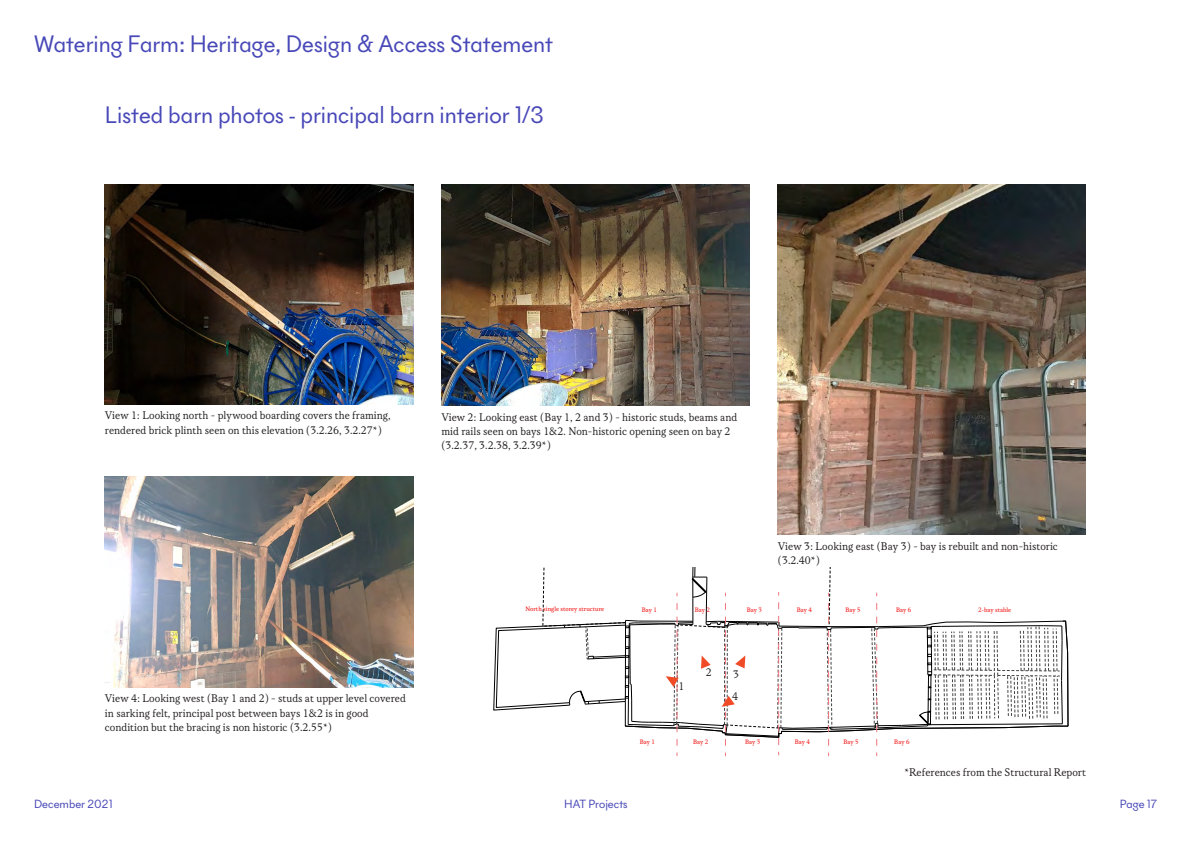
<style>
.page{position:relative;width:1191px;height:842px;background:#fff}
.page>*{position:absolute;margin:0;border:0;box-sizing:border-box;transform-origin:0 0}
.t1{font:24px "New Paris Skyline";color:#4848b8}
.t2{font:12px/14.4px "Korpus A";color:#231f20}
.t3{font:12px "New Paris Skyline";color:#4848b8}
.t4{font:7px "Korpus B";color:#f42727}
</style>
<div class="page">
<svg style="left:493px;top:568px;width:575px;height:188px"></svg>
<img style="left:441px;top:184px;width:308px;height:221px">
<img style="left:105px;top:476px;width:308px;height:211px">
<img style="left:105px;top:184px;width:308px;height:220px">
<img style="left:778px;top:184px;width:307px;height:351px">
<h1 class="t1" style="left:34px;top:29px;width:520px">Watering Farm: Heritage, Design &amp; Access Statement</h1>
<p class="t1" style="left:105px;top:100px;width:441px">Listed barn photos - principal barn interior 1/3</p>
<p class="t2" style="left:105px;top:408px;width:287px">View 1: Looking north - plywood boarding covers the framing, rendered brick plinth seen on this elevation (3.2.26, 3.2.27*)</p>
<p class="t2" style="left:441px;top:409px;width:297px">View 2: Looking east (Bay 1, 2 and 3) - historic studs, beams and mid rails seen on bays 1&amp;2. Non-historic opening seen on bay 2 (3.2.37, 3.2.38, 3.2.39*)</p>
<p class="t2" style="left:778px;top:539px;width:281px">View 3: Looking east (Bay 3) - bay is rebuilt and non-historic (3.2.40*)</p>
<p class="t2" style="left:105px;top:691px;width:302px">View 4: Looking west (Bay 1 and 2) - studs at upper level covered in sarking felt, principal post between bays 1&amp;2 is in good condition but the bracing is non historic (3.2.55*)</p>
<p class="t4" style="left:525px;top:605px;width:80px">North single storey structure</p>
<p class="t4" style="left:641px;top:605px;width:17px">Bay 1</p>
<p class="t4" style="left:695px;top:605px;width:17px">Bay 2</p>
<p class="t4" style="left:747px;top:605px;width:17px">Bay 3</p>
<p class="t4" style="left:796px;top:605px;width:17px">Bay 4</p>
<p class="t4" style="left:845px;top:605px;width:17px">Bay 5</p>
<p class="t4" style="left:896px;top:605px;width:17px">Bay 6</p>
<p class="t4" style="left:978px;top:605px;width:35px">2-bay stable</p>
<p class="t2" style="left:678px;top:679px;width:7px">1</p>
<p class="t2" style="left:706px;top:665px;width:7px">2</p>
<p class="t2" style="left:733px;top:667px;width:7px">3</p>
<p class="t2" style="left:732px;top:688px;width:7px">4</p>
<p class="t4" style="left:640px;top:737px;width:17px">Bay 1</p>
<p class="t4" style="left:693px;top:737px;width:17px">Bay 2</p>
<p class="t4" style="left:745px;top:737px;width:17px">Bay 3</p>
<p class="t4" style="left:795px;top:737px;width:17px">Bay 4</p>
<p class="t4" style="left:843px;top:737px;width:17px">Bay 5</p>
<p class="t4" style="left:894px;top:737px;width:17px">Bay 6</p>
<p class="t2" style="left:904px;top:765px;width:183px">*References from the Structural Report</p>
<p class="t3" style="left:34px;top:797px;width:80px">December 2021</p>
<p class="t3" style="left:564px;top:797px;width:65px">HAT Projects</p>
<p class="t3" style="left:1119px;top:796px;width:39px">Page 17</p>
</div>
